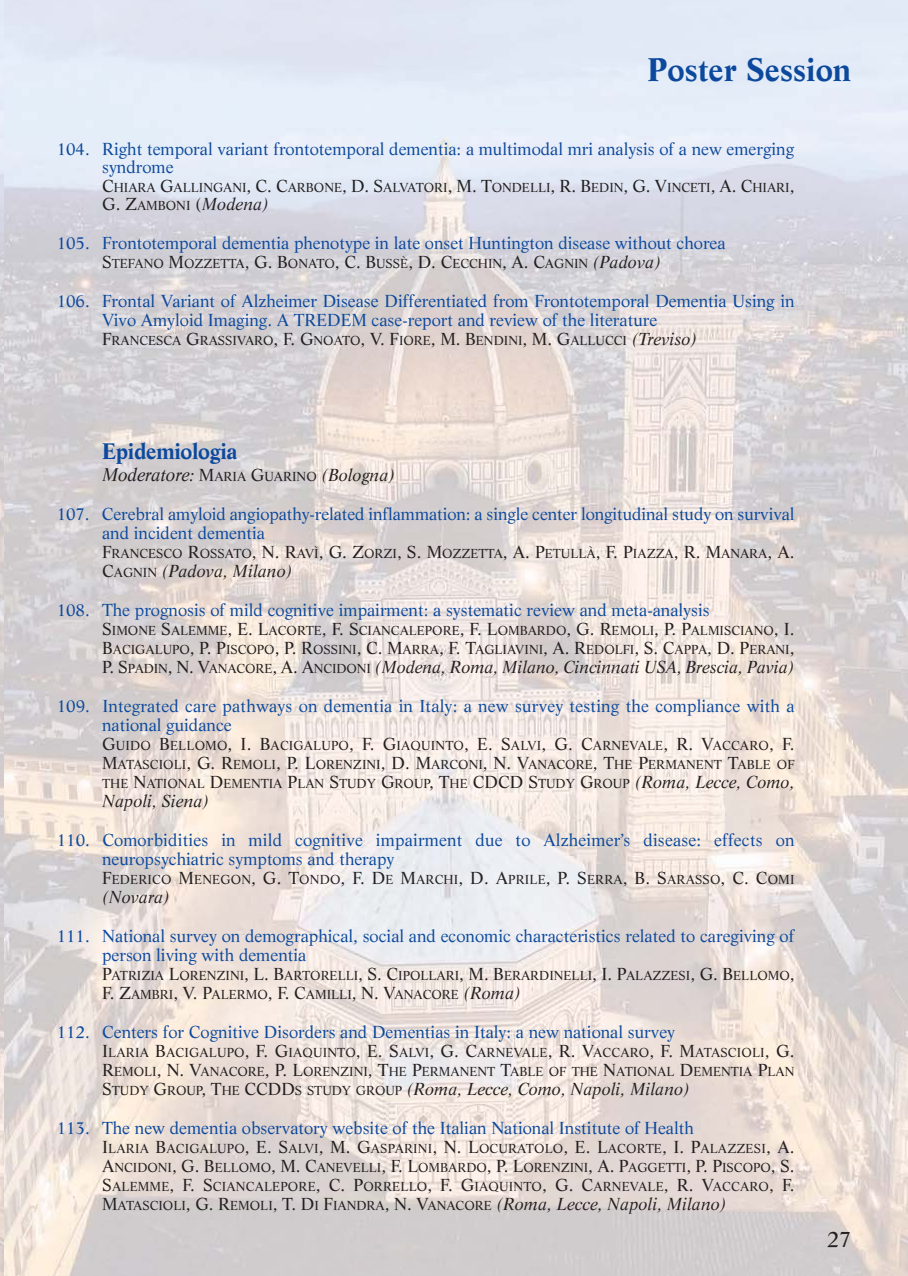
<style>
.page{position:relative;width:908px;height:1276px;background:#fff}
.page>*{position:absolute;margin:0;border:0;box-sizing:border-box;transform-origin:0 0}
.t1{font:700 32px "Life";color:#0c499c}
.t2{font:700 22px "Life";letter-spacing:-.015em;color:#0c499c}
.t3{font:22px "Life";color:#231f20}
.t4{font:italic 18px "Life";letter-spacing:-.015em;color:#231f20}
.t5{font:17px/19px "Life";color:#0c499c}
.t6{font:italic 17px "Life";color:#231f20}
.t7{font:12.8px/19px "Life";color:#231f20}
.s1{font-size:17px}
.s2{font-style:normal}
.s3{font-style:normal;font-size:12.8px}
.s4{font-style:italic;font-size:17px}
.s5{font-style:normal;font-size:17px}
</style>
<div class="page">
<img style="left:3px;top:0;width:904px;height:1276px">
<img style="left:0;top:0;width:3px;height:1276px">
<h1 class="t1" style="left:647px;top:57px;width:205px">Poster Session</h1>
<h3 class="t5" style="left:102px;top:141px;width:693px;text-indent:-45px">104. Right temporal variant frontotemporal dementia: a multimodal mri analysis of a new emerging syndrome</h3>
<p class="t7" style="left:102px;top:179px;width:693px"><span class="s1">C</span>HIARA <span class="s1">G</span>ALLINGANI<span class="s1">, C. C</span>ARBONE<span class="s1">, D. S</span>ALVATORI<span class="s1">, M. T</span>ONDELLI<span class="s1">, R. B</span>EDIN<span class="s1">, G. V</span>INCETI<span class="s1">, A. C</span>HIARI<span class="s1">,</span></p>
<h3 class="t6" style="left:102px;top:198px;width:168px"><span class="s2">G. Z</span><span class="s3">AMBONI</span> <span class="s2">(</span>Modena)</h3>
<h3 class="t5" style="left:57px;top:235px;width:670px">105. Frontotemporal dementia phenotype in late onset Huntington disease without chorea</h3>
<p class="t7" style="left:102px;top:255px;width:560px"><span class="s1">S</span>TEFANO <span class="s1">M</span>OZZETTA<span class="s1">, G. B</span>ONATO<span class="s1">, C. B</span>USSÈ<span class="s1">, D. C</span>ECCHIN<span class="s1">, A. C</span>AGNIN <span class="s4">(Padova)</span></p>
<h3 class="t5" style="left:102px;top:293px;width:693px;text-indent:-45px">106. Frontal Variant of Alzheimer Disease Differentiated from Frontotemporal Dementia Using in<br>Vivo Amyloid Imaging. A TREDEM case-report and review of the literature</h3>
<p class="t7" style="left:102px;top:332px;width:596px"><span class="s1">F</span>RANCESCA <span class="s1">G</span>RASSIVARO<span class="s1">, F. G</span>NOATO<span class="s1">, V. F</span>IORE<span class="s1">, M. B</span>ENDINI<span class="s1">, M. G</span>ALLUCCI <span class="s4">(Treviso)</span></p>
<h2 class="t2" style="left:102px;top:442px;width:137px">Epidemiologia</h2>
<h3 class="t4" style="left:102px;top:467px;width:294px">Moderatore: <span class="s5">M</span><span class="s3">ARIA</span> <span class="s5">G</span><span class="s3">UARINO</span> <span class="s1">(Bologna)</span></h3>
<h3 class="t5" style="left:102px;top:505px;width:693px;text-indent:-45px">107. Cerebral amyloid angiopathy-related inflammation: a single center longitudinal study on survival and incident dementia</h3>
<p class="t7" style="left:102px;top:544px;width:693px"><span class="s1">F</span>RANCESCO <span class="s1">R</span>OSSATO<span class="s1">, N. R</span>AVÌ<span class="s1">, G. Z</span>ORZI<span class="s1">, S. M</span>OZZETTA<span class="s1">, A. P</span>ETULLÀ<span class="s1">, F. P</span>IAZZA<span class="s1">, R. M</span>ANARA<span class="s1">, A.</span></p>
<h3 class="t6" style="left:102px;top:564px;width:192px"><span class="s2">C</span><span class="s3">AGNIN</span> (Padova, Milano)</h3>
<h3 class="t5" style="left:57px;top:601px;width:654px">108. The prognosis of mild cognitive impairment: a systematic review and meta-analysis</h3>
<p class="t7" style="left:102px;top:621px;width:693px"><span class="s1">S</span>IMONE <span class="s1">S</span>ALEMME<span class="s1">, E. L</span>ACORTE<span class="s1">, F. S</span>CIANCALEPORE<span class="s1">, F. L</span>OMBARDO<span class="s1">, G. R</span>EMOLI<span class="s1">, P. P</span>ALMISCIANO<span class="s1">, I.<br>B</span>ACIGALUPO<span class="s1">, P. P</span>ISCOPO<span class="s1">, P. R</span>OSSINI<span class="s1">, C. M</span>ARRA<span class="s1">, F. T</span>AGLIAVINI<span class="s1">, A. R</span>EDOLFI<span class="s1">, S. C</span>APPA<span class="s1">, D. P</span>ERANI<span class="s1">,</span></p>
<h3 class="t6" style="left:102px;top:660px;width:693px"><span class="s2">P. S</span><span class="s3">PADIN</span><span class="s2">, N. V</span><span class="s3">ANACORE</span><span class="s2">, A. A</span><span class="s3">NCIDONI</span> (Modena, Roma, Milano, Cincinnati USA, Brescia, Pavia)</h3>
<h3 class="t5" style="left:102px;top:697px;width:693px;text-indent:-45px">109. Integrated care pathways on dementia in Italy: a new survey testing the compliance with a national guidance</h3>
<p class="t7" style="left:102px;top:736px;width:693px;text-align:justify"><span class="s1">G</span>UIDO <span class="s1">B</span>ELLOMO<span class="s1">, I. B</span>ACIGALUPO<span class="s1">, F. G</span>IAQUINTO<span class="s1">, E. S</span>ALVI<span class="s1">, G. C</span>ARNEVALE<span class="s1">, R. V</span>ACCARO<span class="s1">, F.<br>M</span>ATASCIOLI<span class="s1">, G. R</span>EMOLI<span class="s1">, P. L</span>ORENZINI<span class="s1">, D. M</span>ARCONI<span class="s1">, N. V</span>ANACORE<span class="s1">, T</span>HE <span class="s1">P</span>ERMANENT <span class="s1">T</span>ABLE OF THE <span class="s1">N</span>ATIONAL <span class="s1">D</span>EMENTIA <span class="s1">P</span>LAN <span class="s1">S</span>TUDY <span class="s1">G</span>ROUP<span class="s1">, T</span>HE <span class="s1">CDCD S</span>TUDY <span class="s1">G</span>ROUP <span class="s4">(Roma, Lecce, Como,</span></p>
<h3 class="t6" style="left:102px;top:794px;width:108px">Napoli, Siena)</h3>
<h3 class="t5" style="left:102px;top:831px;width:693px;text-indent:-45px">110. Comorbidities in mild cognitive impairment due to Alzheimer’s disease: effects on neuropsychiatric symptoms and therapy</h3>
<p class="t7" style="left:102px;top:870px;width:693px"><span class="s1">F</span>EDERICO <span class="s1">M</span>ENEGON<span class="s1">, G. T</span>ONDO<span class="s1">, F. D</span>E <span class="s1">M</span>ARCHI<span class="s1">, D. A</span>PRILE<span class="s1">, P. S</span>ERRA<span class="s1">, B. S</span>ARASSO<span class="s1">, C. C</span>OMI</p>
<h3 class="t6" style="left:102px;top:890px;width:69px">(Novara)</h3>
<h3 class="t5" style="left:102px;top:927px;width:693px;text-indent:-45px">111. National survey on demographical, social and economic characteristics related to caregiving of person living with dementia</h3>
<p class="t7" style="left:102px;top:966px;width:693px"><span class="s1">P</span>ATRIZIA <span class="s1">L</span>ORENZINI<span class="s1">, L. B</span>ARTORELLI<span class="s1">, S. C</span>IPOLLARI<span class="s1">, M. B</span>ERARDINELLI<span class="s1">, I. P</span>ALAZZESI<span class="s1">, G. B</span>ELLOMO<span class="s1">,<br>F. Z</span>AMBRI<span class="s1">, V. P</span>ALERMO<span class="s1">, F. C</span>AMILLI<span class="s1">, N. V</span>ANACORE <span class="s4">(Roma)</span></p>
<h3 class="t5" style="left:57px;top:1023px;width:619px">112. Centers for Cognitive Disorders and Dementias in Italy: a new national survey</h3>
<p class="t7" style="left:102px;top:1043px;width:693px"><span class="s1">I</span>LARIA <span class="s1">B</span>ACIGALUPO<span class="s1">, F. G</span>IAQUINTO<span class="s1">, E. S</span>ALVI<span class="s1">, G. C</span>ARNEVALE<span class="s1">, R. V</span>ACCARO<span class="s1">, F. M</span>ATASCIOLI<span class="s1">, G.<br>R</span>EMOLI<span class="s1">, N. V</span>ANACORE<span class="s1">, P. L</span>ORENZINI<span class="s1">, T</span>HE <span class="s1">P</span>ERMANENT <span class="s1">T</span>ABLE OF THE <span class="s1">N</span>ATIONAL <span class="s1">D</span>EMENTIA <span class="s1">P</span>LAN</p>
<h3 class="t6" style="left:102px;top:1082px;width:589px"><span class="s2">S</span><span class="s3">TUDY</span> <span class="s2">G</span><span class="s3">ROUP</span><span class="s2">, T</span><span class="s3">HE</span> <span class="s2">CCDD</span><span class="s3">S STUDY GROUP</span> (Roma, Lecce, Como, Napoli, Milano)</h3>
<h3 class="t5" style="left:57px;top:1119px;width:638px">113. The new dementia observatory website of the Italian National Institute of Health</h3>
<p class="t7" style="left:102px;top:1139px;width:693px;text-align:justify"><span class="s1">I</span>LARIA <span class="s1">B</span>ACIGALUPO<span class="s1">, E. S</span>ALVI<span class="s1">, M. G</span>ASPARINI<span class="s1">, N. L</span>OCURATOLO<span class="s1">, E. L</span>ACORTE<span class="s1">, I. P</span>ALAZZESI<span class="s1">, A.<br>A</span>NCIDONI<span class="s1">, G. B</span>ELLOMO<span class="s1">, M. C</span>ANEVELLI<span class="s1">, F. L</span>OMBARDO<span class="s1">, P. L</span>ORENZINI<span class="s1">, A. P</span>AGGETTI<span class="s1">, P. P</span>ISCOPO<span class="s1">, S.<br>S</span>ALEMME<span class="s1">, F. S</span>CIANCALEPORE<span class="s1">, C. P</span>ORRELLO<span class="s1">, F. G</span>IAQUINTO<span class="s1">, G. C</span>ARNEVALE<span class="s1">, R. V</span>ACCARO<span class="s1">, F.<br>M</span>ATASCIOLI<span class="s1">, G. R</span>EMOLI<span class="s1">, T. D</span>I <span class="s1">F</span>IANDRA<span class="s1">, N. V</span>ANACORE <span class="s4">(Roma, Lecce, Napoli, Milano)</span></p>
<h2 class="t3" style="left:826px;top:1230px;width:26px">27</h2>
</div>
